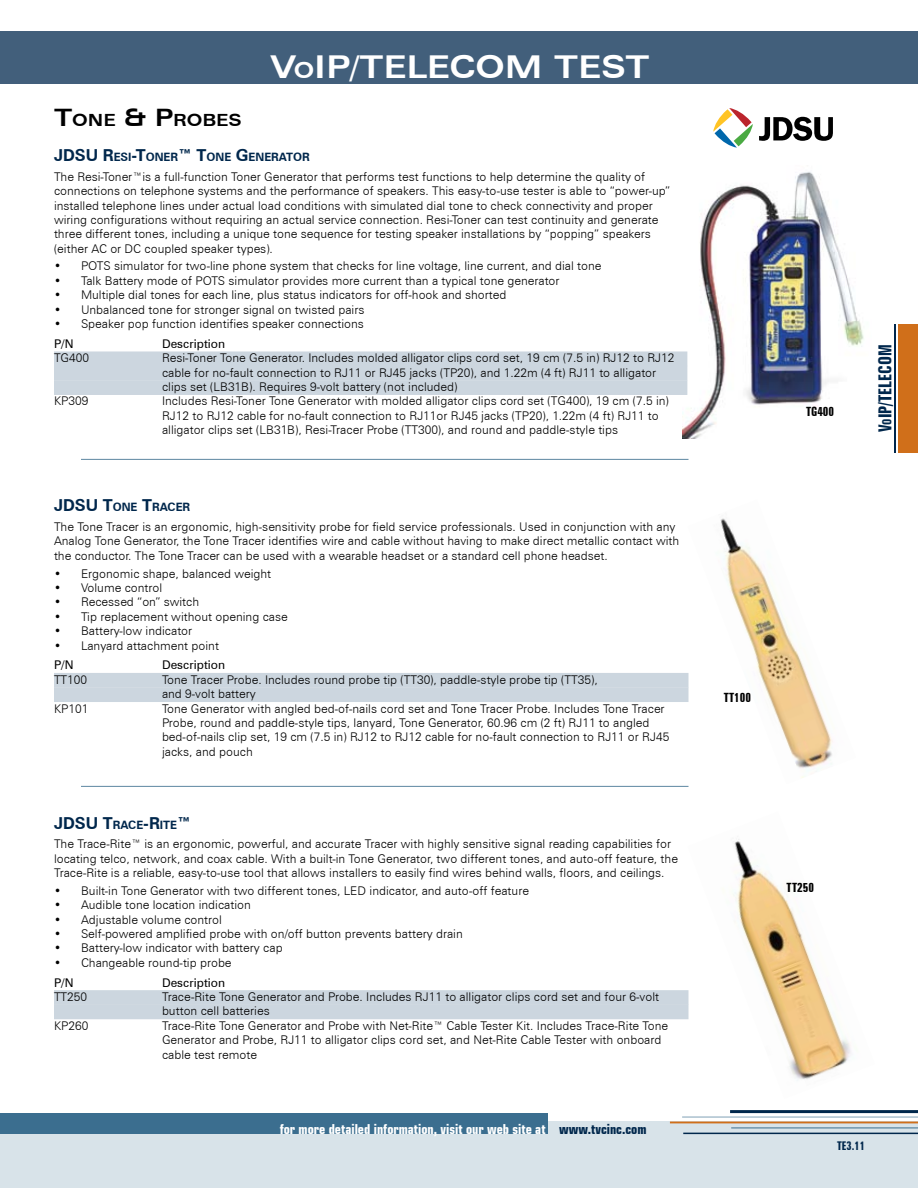
<style>
.page{position:relative;width:918px;height:1188px;background:#fff}
.page>*{position:absolute;margin:0;border:0;box-sizing:border-box;transform-origin:0 0}
.t1{font:700 expanded 31.5px "Zurich BT";color:#fff}
.t2{font:700 extra-condensed 18px "Zurich BT";color:#00274c}
.t3{font:700 expanded 16.8px "Zurich BT";color:#000}
.t4{font:700 16.5px "Zurich BT";color:#00274c}
.t5{font:700 condensed 13.5px "Square 721 BT";color:#fff}
.t6{font:700 extra-condensed 12.75px "Zurich BT";color:#000}
.t7{font:300 12px/14.4px "Zurich BT";color:#000}
.t8{font:12px "Zurich BT";color:#000}
.t9{font:700 extra-condensed 12px "Zurich BT";color:#00274c}
.t10{font:700 11.55px "Zurich BT";color:#00274c}
.s1{font-size:24px}
.s2{font-size:22.05px}
.s3{font-size:16.5px}
.s4{font-size:11.55px}
.s5{color:#00274c}
.s6{font-size:12.6px}
</style>
<div class="page">
<div style="left:0;top:1121px;width:918px;height:67px;background:#d8e3e9"></div>
<div style="left:0;top:1113px;width:548px;height:21px;background:#3b6e8f"></div>
<div style="left:0;top:32px;width:918px;height:52px;background:#425f7b"></div>
<hr style="left:670px;top:1122px;width:248px;height:1px;background:#d06f1a">
<hr style="left:731px;top:1128px;width:187px;height:1px;background:#3b6e8f">
<hr style="left:683px;top:1133px;width:235px;height:1px;background:#00274c">
<hr style="left:730px;top:1110px;width:188px;height:3px;background:#00274c">
<hr style="left:682px;top:1117px;width:236px;height:1px;background:#80a1b6">
<img style="left:682px;top:172px;width:182px;height:267px">
<img style="left:688px;top:518px;width:145px;height:260px">
<img style="left:687px;top:839px;width:164px;height:242px">
<hr style="left:81px;top:786px;width:607px;height:1px;background:#5d87a1">
<svg style="left:713px;top:108px;width:40px;height:40px"></svg>
<svg style="left:759px;top:117px;width:74px;height:24px"></svg>
<div style="left:54px;top:351px;width:633px;height:15px;background:#ccd6df"></div>
<div style="left:54px;top:366px;width:633px;height:15px;background:#ccd6df"></div>
<div style="left:54px;top:380px;width:633px;height:15px;background:#ccd6df"></div>
<div style="left:54px;top:673px;width:634px;height:15px;background:#ccd6df"></div>
<div style="left:54px;top:687px;width:634px;height:15px;background:#ccd6df"></div>
<div style="left:54px;top:990px;width:634px;height:15px;background:#ccd6df"></div>
<div style="left:54px;top:1005px;width:634px;height:14px;background:#ccd6df"></div>
<hr style="left:81px;top:459px;width:607px;height:1px;background:#5d87a1">
<div style="left:898px;top:324px;width:20px;height:129px;background:#d06f1a"></div>
<hr style="left:894px;top:324px;width:2px;height:129px;background:#00274c">
<h3 class="t3" style="left:54px;top:110px;width:189px"><span class="s1">T</span>ON E <span class="s1">&amp; P</span>ROBES</h3>
<h1 class="t1" style="left:270px;top:48px;width:137px">V<span class="s2">O</span>IP/TELEC</h1>
<h1 class="t1" style="left:475px;top:48px;width:127px">OM TEST</h1>
<p class="t10" style="left:54px;top:150px;width:226px"><span class="s3">JDSU R</span>ESI<span class="s3">-T</span>ONER<span class="s3">™ T</span>ONE <span class="s3">G</span>ENERATOR</p>
<p class="t7" style="left:54px;top:169px;width:618px">The Resi-Toner™is a full-function Toner Generator that performs test functions to help determine the quality of connections on telephone systems and the performance of speakers. This easy-to-use tester is able to “power-up” installed telephone lines under actual load conditions with simulated dial tone to check connectivity and proper wiring configurations without requiring an actual service connection. Resi-Toner can test continuity and generate three different tones, including a unique tone sequence for testing speaker installations by “popping” speakers (either AC or DC coupled speaker types).</p>
<p class="t7" style="left:54px;top:259px;width:549px">• POTS simulator for two-line phone system that checks for line voltage, line current, and dial tone</p>
<p class="t7" style="left:54px;top:273px;width:507px">• Talk Battery mode of POTS simulator provides more current than a typical tone generator</p>
<p class="t7" style="left:54px;top:288px;width:454px">• Multiple dial tones for each line, plus status indicators for off-hook and shorted</p>
<p class="t7" style="left:54px;top:302px;width:312px">• Unbalanced tone for stronger signal on twisted pairs</p>
<p class="t7" style="left:54px;top:317px;width:311px">• Speaker pop function identifies speaker connections</p>
<p class="t8" style="left:54px;top:336px;width:21px">P/N</p>
<p class="t8" style="left:162px;top:336px;width:65px">Description</p>
<p class="t7" style="left:54px;top:351px;width:37px">TG400</p>
<p class="t7" style="left:162px;top:351px;width:514px">Resi-Toner Tone Generator. Includes molded alligator clips cord set, 19 cm (7.5 in) RJ12 to RJ12 cable for no-fault connection to RJ11 or RJ45 jacks (TP20), and 1.22m (4 ft) RJ11 to alligator clips set (LB31B). Requires 9-volt battery (not included)</p>
<p class="t7" style="left:54px;top:394px;width:36px">KP309</p>
<p class="t7" style="left:162px;top:394px;width:508px">Includes Resi-Toner Tone Generator with molded alligator clips cord set (TG400), 19 cm (7.5 in)<br>RJ12 to RJ12 cable for no-fault connection to RJ11or RJ45 jacks (TP20), 1.22m (4 ft) RJ11 to alligator clips set (LB31B), Resi-Tracer Probe (TT300), and round and paddle-style tips</p>
<h3 class="t4" style="left:54px;top:495px;width:107px">JDSU T<span class="s4">ON E</span> T<span class="s4">RAC</span></h3>
<p class="t10" style="left:176px;top:500px;width:15px">ER</p>
<p class="t7" style="left:54px;top:520px;width:627px">The Tone Tracer is an ergonomic, high-sensitivity probe for field service professionals. Used in conjunction with any<br>Analog Tone Generator, the Tone Tracer identifies wire and cable without having to make direct metallic contact with the conductor. The Tone Tracer can be used with a wearable headset or a standard cell phone headset.</p>
<p class="t7" style="left:54px;top:566px;width:219px">• Ergonomic shape, balanced weight</p>
<p class="t7" style="left:54px;top:580px;width:110px">• Volume control</p>
<p class="t7" style="left:54px;top:595px;width:147px">• Recessed “on” switch</p>
<p class="t7" style="left:54px;top:609px;width:235px">• Tip replacement without opening case</p>
<p class="t7" style="left:54px;top:624px;width:140px">• Battery-low indicator</p>
<p class="t7" style="left:54px;top:638px;width:167px">• Lanyard attachment point</p>
<p class="t8" style="left:54px;top:658px;width:21px">P/N</p>
<p class="t8" style="left:162px;top:658px;width:65px">Description</p>
<p class="t7" style="left:54px;top:672px;width:35px">TT100</p>
<p class="t7" style="left:162px;top:672px;width:437px">Tone Tracer Probe. Includes round probe tip (TT30), paddle-style probe tip (TT35), and 9-volt battery</p>
<p class="t7" style="left:54px;top:701px;width:36px">KP101</p>
<p class="t7" style="left:162px;top:701px;width:509px">Tone Generator with angled bed-of-nails cord set and Tone Tracer Probe. Includes Tone Tracer Probe, round and paddle-style tips, lanyard, Tone Generator, 60.96 cm (2 ft) RJ11 to angled bed-of-nails clip set, 19 cm (7.5 in) RJ12 to RJ12 cable for no-fault connection to RJ11 or RJ45 jacks, and pouch</p>
<h3 class="t4" style="left:54px;top:813px;width:68px">JDSU T<span class="s4">RAC</span></h3>
<p class="t10" style="left:136px;top:817px;width:56px">E<span class="s3">-R</span>ITE<span class="s3">™</span></p>
<p class="t7" style="left:54px;top:837px;width:625px">The Trace-Rite™ is an ergonomic, powerful, and accurate Tracer with highly sensitive signal reading capabilities for locating telco, network, and coax cable. With a built-in Tone Generator, two different tones, and auto-off feature, the<br>Trace-Rite is a reliable, easy-to-use tool that allows installers to easily find wires behind walls, floors, and ceilings.</p>
<p class="t7" style="left:54px;top:883px;width:476px">• Built-in Tone Generator with two different tones, LED indicator, and auto-off feature</p>
<p class="t7" style="left:54px;top:898px;width:198px">• Audible tone location indication</p>
<p class="t7" style="left:54px;top:912px;width:169px">• Adjustable volume control</p>
<p class="t7" style="left:54px;top:926px;width:410px">• Self-powered amplified probe with on/off button prevents battery drain</p>
<p class="t7" style="left:54px;top:941px;width:230px">• Battery-low indicator with battery cap</p>
<p class="t7" style="left:54px;top:955px;width:179px">• Changeable round-tip probe</p>
<p class="t8" style="left:54px;top:975px;width:21px">P/N</p>
<p class="t8" style="left:162px;top:975px;width:65px">Description</p>
<p class="t7" style="left:54px;top:989px;width:35px">TT250</p>
<p class="t7" style="left:162px;top:989px;width:499px">Trace-Rite Tone Generator and Probe. Includes RJ11 to alligator clips cord set and four 6-volt button cell batteries</p>
<p class="t7" style="left:54px;top:1018px;width:36px">KP260</p>
<p class="t7" style="left:162px;top:1018px;width:508px">Trace-Rite Tone Generator and Probe with Net-Rite™ Cable Tester Kit. Includes Trace-Rite Tone<br>Generator and Probe, RJ11 to alligator clips cord set, and Net-Rite Cable Tester with onboard cable test remote</p>
<p class="t5" style="left:280px;top:1121px;width:368px">for more detailed information, visit our web site at <span class="s5">www.tvcinc.com</span></p>
<p class="t6" style="left:806px;top:404px;width:30px">TG400</p>
<h2 class="t2" style="left:875px;top:432px;width:89px;rotate:-90deg">V<span class="s6">o</span>IP/TELECOM</h2>
<p class="t6" style="left:724px;top:690px;width:29px">TT100</p>
<p class="t6" style="left:787px;top:880px;width:29px">TT250</p>
<p class="t9" style="left:837px;top:1139px;width:30px">TE3.11</p>
</div>
